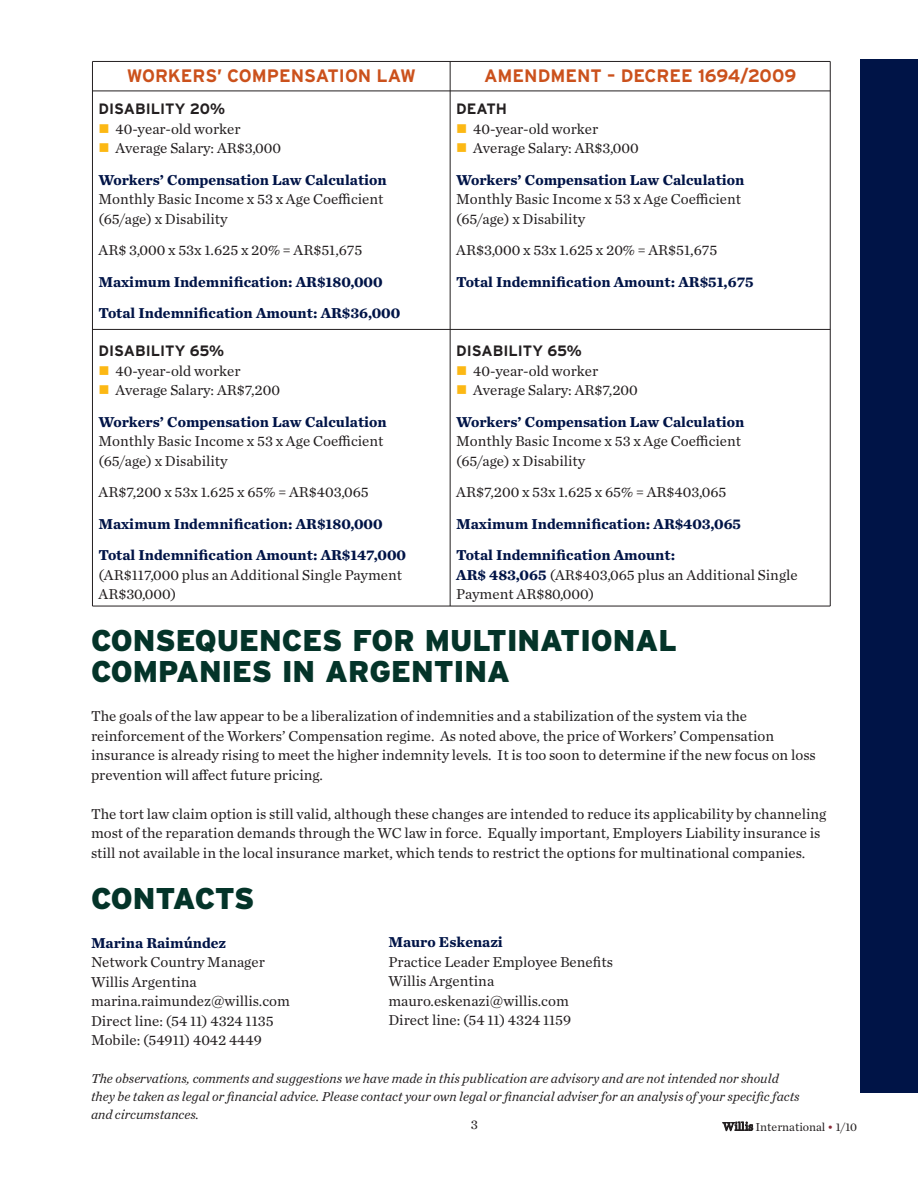
<style>
.page{position:relative;width:918px;height:1188px;background:#fff}
.page>*{position:absolute;margin:0;border:0;box-sizing:border-box;transform-origin:0 0}
.t1{font:900 30px/31.5px "Interstate";color:#043429}
.t2{font:900 30px "Interstate";letter-spacing:-.025em;color:#043429}
.t3{font:700 18px "Interstate";color:#cb511c}
.t4{font:15px/19.5px "Chronicle Text G1";color:#231f20}
.t5{font:700 15px/31.5px "Chronicle Text G1";color:#001447}
.t6{font:700 15px "Interstate";color:#231f20}
.t7{font:italic 13.5px/18px "Chronicle Text G1";color:#231f20}
.t8{font:13.5px "Chronicle Text G1";color:#231f20}
.t9{font:12px "Chronicle Text G1";color:#231f20}
.s1{font-weight:700;color:#001447}
.s2{color:#892c3a}
</style>
<div class="page">
<div style="left:861px;top:60px;width:57px;height:1033px;background:#001447"></div>
<hr style="left:92px;top:61px;width:1px;height:545px;background:#231f20">
<hr style="left:450px;top:61px;width:1px;height:545px;background:#231f20">
<hr style="left:830px;top:61px;width:1px;height:545px;background:#231f20">
<hr style="left:92px;top:61px;width:738px;height:1px;background:#231f20">
<hr style="left:92px;top:91px;width:738px;height:1px;background:#231f20">
<hr style="left:92px;top:329px;width:738px;height:1px;background:#231f20">
<hr style="left:92px;top:606px;width:738px;height:1px;background:#231f20">
<p class="t3" style="left:127px;top:65px;width:291px">WORKERS’ COMPENSATION LAW</p>
<p class="t3" style="left:484px;top:65px;width:314px">AMENDMENT – DECREE 1694/2009</p>
<p class="t6" style="left:99px;top:100px;width:128px">DISABILITY 20%</p>
<p class="t4" style="left:116px;top:120px;width:167px">40-year-old worker<br>Average Salary: AR$3,000</p>
<p class="t5" style="left:99px;top:165px;width:290px">Workers’ Compensation Law Calculation</p>
<p class="t4" style="left:99px;top:191px;width:287px">Monthly Basic Income x 53 x Age Coefficient (65/age) x Disability</p>
<p class="t4" style="left:99px;top:242px;width:265px">AR$ 3,000 x 53x 1.625 x 20% = AR$51,675</p>
<p class="t5" style="left:99px;top:267px;width:303px">Maximum Indemnification: AR$180,000<br>Total Indemnification Amount: AR$36,000</p>
<p class="t6" style="left:456px;top:100px;width:52px">DEATH</p>
<p class="t4" style="left:473px;top:120px;width:167px">40-year-old worker<br>Average Salary: AR$3,000</p>
<p class="t5" style="left:456px;top:165px;width:290px">Workers’ Compensation Law Calculation</p>
<p class="t4" style="left:456px;top:191px;width:287px">Monthly Basic Income x 53 x Age Coefficient (65/age) x Disability</p>
<p class="t4" style="left:456px;top:242px;width:263px">AR$3,000 x 53x 1.625 x 20% = AR$51,675</p>
<p class="t5" style="left:456px;top:267px;width:299px">Total Indemnification Amount: AR$51,675</p>
<p class="t6" style="left:456px;top:343px;width:127px">DISABILITY 65%</p>
<p class="t4" style="left:473px;top:363px;width:166px">40-year-old worker<br>Average Salary: AR$7,200</p>
<p class="t5" style="left:456px;top:408px;width:290px">Workers’ Compensation Law Calculation</p>
<p class="t4" style="left:456px;top:433px;width:287px">Monthly Basic Income x 53 x Age Coefficient (65/age) x Disability</p>
<p class="t4" style="left:456px;top:484px;width:272px">AR$7,200 x 53x 1.625 x 65% = AR$403,065</p>
<p class="t5" style="left:456px;top:510px;width:286px">Maximum Indemnification: AR$403,065<br>Total Indemnification Amount:</p>
<p class="t4" style="left:456px;top:567px;width:343px"><span class="s1">AR$ 483,065</span> (AR$403,065 plus an Additional Single<br>Payment AR$80,000)</p>
<h1 class="t1" style="left:91px;top:624px;width:587px">CONSEQUENCES FOR MULTINATIONAL<br>COMPANIES IN ARGENTINA</h1>
<p class="t4" style="left:91px;top:708px;width:726px">The goals of the law appear to be a liberalization of indemnities and a stabilization of the system via the reinforcement of the Workers’ Compensation regime. As noted above, the price of Workers’ Compensation insurance is already rising to meet the higher indemnity levels. It is too soon to determine if the new focus on loss prevention will affect future pricing.</p>
<p class="t4" style="left:91px;top:806px;width:737px">The tort law claim option is still valid, although these changes are intended to reduce its applicability by channeling most of the reparation demands through the WC law in force. Equally important, Employers Liability insurance is still not available in the local insurance market, which tends to restrict the options for multinational companies.</p>
<h1 class="t2" style="left:91px;top:881px;width:165px">CONTACTS</h1>
<p class="t5" style="left:91px;top:929px;width:136px">Marina Raimúndez</p>
<p class="t4" style="left:91px;top:954px;width:201px">Network Country Manager<br>Willis Argentina marina.raimundez@willis.com<br>Direct line: (54 11) 4324 1135<br>Mobile: (54911) 4042 4449</p>
<p class="t7" style="left:91px;top:1071px;width:710px">The observations, comments and suggestions we have made in this publication are advisory and are not intended nor should they be taken as legal or financial advice. Please contact your own legal or financial adviser for an analysis of your specific facts and circumstances.</p>
<p class="t6" style="left:99px;top:343px;width:127px">DISABILITY 65%</p>
<p class="t4" style="left:116px;top:363px;width:166px">40-year-old worker<br>Average Salary: AR$7,200</p>
<p class="t5" style="left:99px;top:408px;width:290px">Workers’ Compensation Law Calculation</p>
<p class="t4" style="left:99px;top:433px;width:287px">Monthly Basic Income x 53 x Age Coefficient (65/age) x Disability</p>
<p class="t4" style="left:99px;top:484px;width:272px">AR$7,200 x 53x 1.625 x 65% = AR$403,065</p>
<p class="t5" style="left:99px;top:510px;width:309px">Maximum Indemnification: AR$180,000<br>Total Indemnification Amount: AR$147,000</p>
<p class="t4" style="left:99px;top:567px;width:305px">(AR$117,000 plus an Additional Single Payment<br>AR$30,000)</p>
<p class="t5" style="left:388px;top:928px;width:116px">Mauro Eskenazi</p>
<p class="t4" style="left:388px;top:954px;width:226px">Practice Leader Employee Benefits<br>Willis Argentina mauro.eskenazi@willis.com<br>Direct line: (54 11) 4324 1159</p>
<p class="t8" style="left:471px;top:1120px;width:9px">3</p>
<p class="t9" style="left:723px;top:1123px;width:136px">Willis International <span class="s2">•</span> 1/10</p>
</div>
